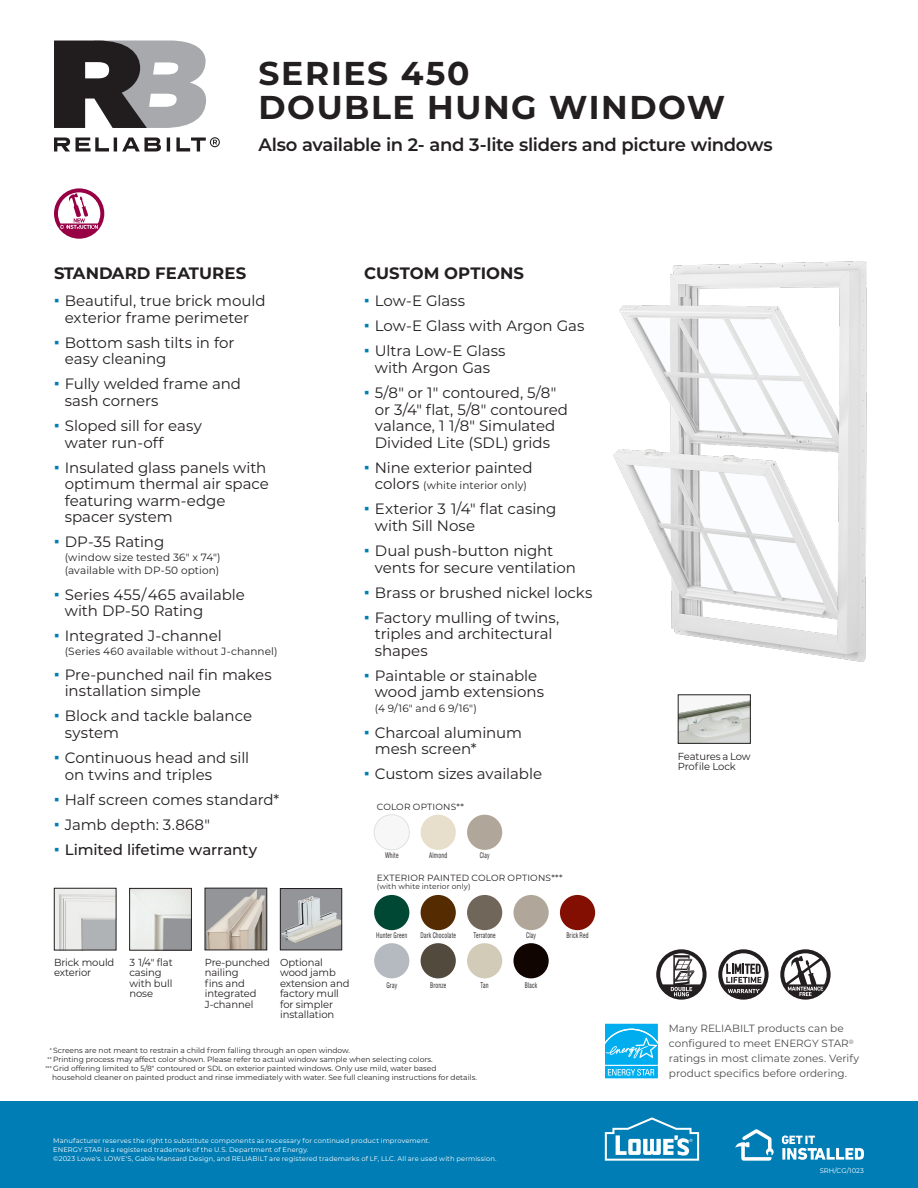
<style>
.page{position:relative;width:918px;height:1188px;background:#fff}
.page>*{position:absolute;margin:0;border:0;box-sizing:border-box;transform-origin:0 0}
.t1{font:700 33px/34.5px "Montserrat";letter-spacing:.05em;color:#231f20}
.t2{font:600 18px "Montserrat";letter-spacing:-.02em;color:#231f20}
.t3{font:700 16.5px "Montserrat";letter-spacing:.005em;color:#231f20}
.t4{font:15px/16.5px "Montserrat";letter-spacing:-.005em;color:#231f20}
.t5{font:500 15px "Montserrat";letter-spacing:-.005em;color:#231f20}
.t6{font:10.5px/13.5px "Montserrat";letter-spacing:.01em;color:#231f20}
.t7{font:10.5px/15px "Montserrat";color:#4b4c4d}
.t8{font:10.2px/10.5px "Montserrat";letter-spacing:-.01em;color:#231f20}
.t9{font:9px "Montserrat";letter-spacing:.02em;color:#231f20}
.t10{font:7.5px "Montserrat";color:#231f20}
.t11{font:condensed 7.5px "Helvetica";letter-spacing:.03em;color:#231f20;scale:.75 1}
.t12{font:6.75px/9px "Montserrat";letter-spacing:.015em;color:#fff}
.s1{font-size:15px}
</style>
<div class="page">
<img style="left:613px;top:261px;width:254px;height:401px">
<img style="left:680px;top:700px;width:69px;height:42px">
<div style="left:678px;top:695px;width:73px;height:49px;border:1px solid #231f20"></div>
<svg style="left:656px;top:949px;width:51px;height:51px"></svg>
<div style="left:0;top:1102px;width:918px;height:86px;background:#007db5"></div>
<svg style="left:735px;top:1129px;width:39px;height:32px"></svg>
<svg style="left:782px;top:1136px;width:82px;height:24px"></svg>
<svg style="left:605px;top:1117px;width:94px;height:44px"></svg>
<svg style="left:54px;top:41px;width:152px;height:87px;background:#777577"></svg>
<svg style="left:54px;top:137px;width:166px;height:15px"></svg>
<svg style="left:718px;top:949px;width:51px;height:51px"></svg>
<svg style="left:780px;top:949px;width:51px;height:51px"></svg>
<img style="left:131px;top:890px;width:59px;height:58px">
<div style="left:129px;top:888px;width:63px;height:62px;border:1px solid #231f20"></div>
<img style="left:207px;top:890px;width:58px;height:58px">
<div style="left:205px;top:888px;width:62px;height:62px;border:1px solid #231f20"></div>
<img style="left:56px;top:890px;width:58px;height:58px">
<div style="left:54px;top:888px;width:62px;height:62px;border:1px solid #231f20"></div>
<img style="left:282px;top:890px;width:58px;height:58px">
<div style="left:280px;top:888px;width:62px;height:62px;border:1px solid #231f20"></div>
<svg style="left:54px;top:188px;width:50px;height:51px"></svg>
<div style="left:374px;top:815px;width:35px;height:35px;background:#f7f7f8;border-radius:50%"></div>
<div style="left:374px;top:814px;width:36px;height:36px;border:1px solid #dee1e4;border-radius:50%"></div>
<div style="left:421px;top:815px;width:35px;height:35px;background:#e7dfcc;border-radius:50%"></div>
<div style="left:467px;top:815px;width:35px;height:35px;background:#b0a79a;border-radius:50%"></div>
<div style="left:374px;top:943px;width:35px;height:35px;background:#b4babf;border-radius:50%"></div>
<div style="left:421px;top:943px;width:35px;height:35px;background:#514a3d;border-radius:50%"></div>
<div style="left:467px;top:943px;width:35px;height:35px;background:#d2cbb8;border-radius:50%"></div>
<div style="left:513px;top:943px;width:36px;height:35px;background:#100501;border-radius:50%"></div>
<div style="left:374px;top:895px;width:35px;height:35px;background:#004833;border-radius:50%"></div>
<div style="left:421px;top:895px;width:35px;height:35px;background:#552c02;border-radius:50%"></div>
<div style="left:467px;top:895px;width:35px;height:35px;background:#71665a;border-radius:50%"></div>
<div style="left:513px;top:895px;width:36px;height:35px;background:#b0a79a;border-radius:50%"></div>
<div style="left:560px;top:895px;width:35px;height:35px;background:#820f01;border-radius:50%"></div>
<div style="left:604px;top:1022px;width:55px;height:58px;background:linear-gradient(to right,#a7e3f9,#a7e3f9)"></div>
<div style="left:605px;top:1066px;width:53px;height:12px;background:#00aeef"></div>
<svg style="left:605px;top:1024px;width:53px;height:52px"></svg>
<h1 class="t1" style="left:258px;top:54px;width:468px">SERIES 450<br>DOUBLE HUNG WINDOW</h1>
<p class="t2" style="left:258px;top:132px;width:516px">Also available in 2- and 3-lite sliders and picture windows</p>
<p class="t3" style="left:54px;top:261px;width:194px">STANDARD FEATURES</p>
<p class="t3" style="left:364px;top:261px;width:162px">CUSTOM OPTIONS</p>
<p class="t4" style="left:54px;top:292px;width:213px;text-align:center"><sup>■</sup> Beautiful, true brick mould exterior frame perimeter</p>
<p class="t4" style="left:65px;top:334px;width:171px;text-indent:-11px"><sup>■</sup> Bottom sash tilts in for easy cleaning</p>
<p class="t4" style="left:65px;top:375px;width:178px;text-indent:-11px"><sup>■</sup> Fully welded frame and sash corners</p>
<p class="t4" style="left:65px;top:417px;width:139px;text-indent:-11px"><sup>■</sup> Sloped sill for easy water run-off</p>
<p class="t4" style="left:65px;top:459px;width:206px;text-indent:-11px"><sup>■</sup> Insulated glass panels with optimum thermal air space featuring warm-edge spacer system</p>
<p class="t4" style="left:54px;top:533px;width:112px"><sup>■</sup> DP-35 Rating</p>
<p class="t6" style="left:65px;top:550px;width:157px">(window size tested 36" x 74") (available with DP-50 option)</p>
<p class="t4" style="left:65px;top:585px;width:182px;text-indent:-11px"><sup>■</sup> Series 455/465 available with DP-50 Rating</p>
<p class="t4" style="left:54px;top:627px;width:169px"><sup>■</sup> Integrated J-channel</p>
<p class="t6" style="left:65px;top:644px;width:214px">(Series 460 available without J-channel)</p>
<p class="t4" style="left:65px;top:666px;width:208px;text-indent:-11px"><sup>■</sup> Pre-punched nail fin makes installation simple</p>
<p class="t4" style="left:65px;top:707px;width:189px;text-indent:-11px"><sup>■</sup> Block and tackle balance system</p>
<p class="t4" style="left:65px;top:749px;width:186px;text-indent:-11px"><sup>■</sup> Continuous head and sill on twins and triples</p>
<p class="t4" style="left:54px;top:791px;width:227px"><sup>■</sup> Half screen comes standard*</p>
<p class="t4" style="left:54px;top:816px;width:158px"><sup>■</sup> Jamb depth: 3.868"</p>
<p class="t5" style="left:54px;top:839px;width:205px"><sup>■</sup> Limited lifetime warranty</p>
<p class="t4" style="left:364px;top:292px;width:103px"><sup>■</sup> Low-E Glass</p>
<p class="t4" style="left:364px;top:317px;width:222px"><sup>■</sup> Low-E Glass with Argon Gas</p>
<p class="t4" style="left:364px;top:342px;width:143px;text-align:center"><sup>■</sup> Ultra Low-E Glass with Argon Gas</p>
<p class="t4" style="left:375px;top:384px;width:195px;text-indent:-11px"><sup>■</sup> 5/8" or 1" contoured, 5/8" or 3/4" flat, 5/8" contoured valance, 1 1/8" Simulated<br>Divided Lite (SDL) grids</p>
<p class="t4" style="left:364px;top:459px;width:170px"><sup>■</sup> Nine exterior painted</p>
<p class="t6" style="left:375px;top:478px;width:154px"><span class="s1">colors</span> (white interior only)</p>
<p class="t4" style="left:375px;top:500px;width:183px;text-indent:-11px"><sup>■</sup> Exterior 3 1/4" flat casing with Sill Nose</p>
<p class="t4" style="left:375px;top:542px;width:203px;text-indent:-11px"><sup>■</sup> Dual push-button night vents for secure ventilation</p>
<p class="t4" style="left:364px;top:584px;width:230px"><sup>■</sup> Brass or brushed nickel locks</p>
<p class="t4" style="left:375px;top:609px;width:186px;text-indent:-11px"><sup>■</sup> Factory mulling of twins, triples and architectural shapes</p>
<p class="t4" style="left:375px;top:667px;width:171px;text-indent:-11px"><sup>■</sup> Paintable or stainable wood jamb extensions</p>
<p class="t6" style="left:375px;top:702px;width:103px">(4 9/16" and 6 9/16")</p>
<p class="t4" style="left:375px;top:724px;width:149px;text-indent:-11px"><sup>■</sup> Charcoal aluminum mesh screen*</p>
<p class="t4" style="left:364px;top:765px;width:180px"><sup>■</sup> Custom sizes available</p>
<p class="t9" style="left:377px;top:801px;width:89px">COLOR OPTIONS**</p>
<p class="t11" style="left:385px;top:850px;width:20px">White</p>
<p class="t11" style="left:429px;top:850px;width:25px">Almond</p>
<p class="t11" style="left:480px;top:850px;width:15px">Clay</p>
<p class="t9" style="left:377px;top:872px;width:187px">EXTERIOR PAINTED COLOR OPTIONS***</p>
<p class="t10" style="left:377px;top:881px;width:95px">(with white interior only)</p>
<p class="t8" style="left:129px;top:956px;width:45px">3 1/4" flat casing with bull nose</p>
<p class="t8" style="left:54px;top:956px;width:62px">Brick mould exterior</p>
<p class="t8" style="left:280px;top:956px;width:71px">Optional wood jamb extension and factory mull for simpler installation</p>
<p class="t8" style="left:205px;top:956px;width:67px">Pre-punched nailing<br>fins and integrated<br>J-channel</p>
<p class="t11" style="left:376px;top:931px;width:43px">Hunter Green</p>
<p class="t11" style="left:421px;top:931px;width:49px">Dark Chocolate</p>
<p class="t11" style="left:474px;top:931px;width:31px">Terratone</p>
<p class="t11" style="left:526px;top:931px;width:15px">Clay</p>
<p class="t11" style="left:566px;top:931px;width:31px">Brick Red</p>
<p class="t11" style="left:386px;top:981px;width:16px">Gray</p>
<p class="t11" style="left:430px;top:981px;width:23px">Bronze</p>
<p class="t11" style="left:481px;top:981px;width:12px">Tan</p>
<p class="t11" style="left:525px;top:981px;width:18px">Black</p>
<p class="t10" style="left:50px;top:1046px;width:302px"><sup>*</sup> Screens are not meant to restrain a child from falling through an open window.</p>
<p class="t10" style="left:48px;top:1055px;width:387px"><sup>**</sup> Printing process may affect color shown. Please refer to actual window sample when selecting colors.</p>
<p class="t10" style="left:45px;top:1064px;width:392px"><sup>***</sup> Grid offering limited to 5/8" contoured or SDL on exterior painted windows. Only use mild, water based</p>
<p class="t10" style="left:52px;top:1073px;width:426px">household cleaner on painted product and rinse immediately with water. See full cleaning instructions for details.</p>
<p class="t12" style="left:53px;top:1136px;width:445px">Manufacturer reserves the right to substitute components as necessary for continued product improvement.<br>ENERGY STAR is a registered trademark of the U.S. Department of Energy.<br>©2023 Lowe's. LOWE'S, Gable Mansard Design, and RELIABILT are registered trademarks of LF, LLC. All are used with permission.</p>
<p class="t8" style="left:678px;top:751px;width:74px">Features a Low<br>Profile Lock</p>
<p class="t7" style="left:669px;top:1021px;width:192px">Many RELIABILT products can be configured to meet ENERGY STAR<sup>® </sup>ratings in most climate zones. Verify product specifics before ordering.</p>
<p class="t12" style="left:820px;top:1166px;width:46px">SRH/CG/1023</p>
</div>
